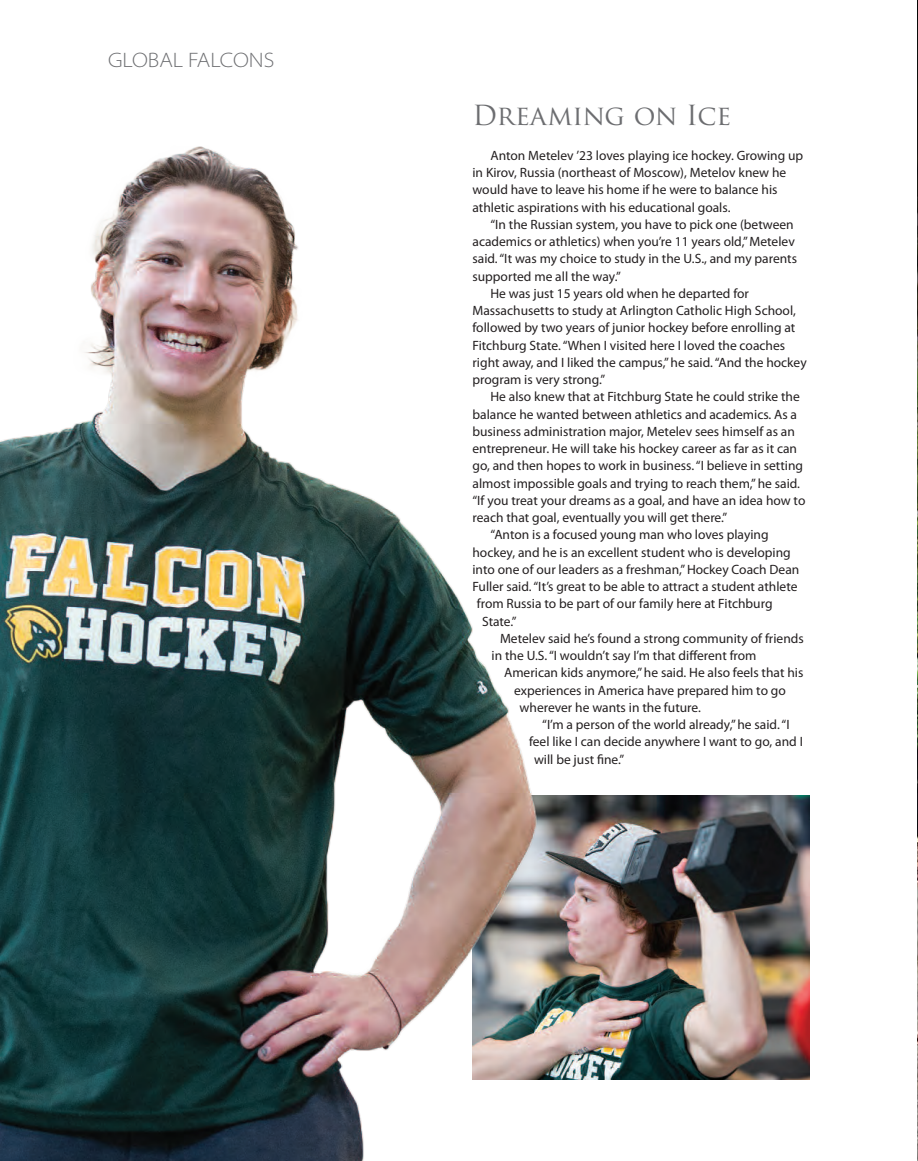
<style>
.page{position:relative;width:918px;height:1161px;background:#fff}
.page>*{position:absolute;margin:0;border:0;box-sizing:border-box;transform-origin:0 0}
.t1{font:27px "Trajan Pro";letter-spacing:-.005em;color:#6c6d70}
.t2{font:300 semi-expanded 21px "Myriad Pro";color:#6c6d70}
.t3{font:13.5px/17.2px "Myriad Pro";color:#231f20}
</style>
<div class="page">
<img style="left:917px;top:0;width:1px;height:1161px">
<img style="left:580px;top:795px;width:230px;height:285px">
<img style="left:0;top:146px;width:580px;height:1015px">
<h2 class="t2" style="left:108px;top:52px;width:168px">GLOBAL FALCONS</h2>
<h1 class="t1" style="left:472px;top:100px;width:261px">Dreaming on Ice</h1>
<p class="t3" style="left:473px;top:148px;width:332px;text-indent:18px">Anton Metelev ’23 loves playing ice hockey. Growing up in kirov, Russia (northeast of Moscow), Metelov knew he would have to leave his home if he were to balance his athletic aspirations with his educational goals.</p>
<p class="t3" style="left:490px;top:217px;width:305px">“In the Russian system, you have to pick one (between</p>
<p class="t3" style="left:473px;top:234px;width:324px">academics or athletics) when you’re 11 years old,” Metelev</p>
<p class="t3" style="left:473px;top:251px;width:326px">said. “It was my choice to study in the U.S., and my parents</p>
<p class="t3" style="left:473px;top:268px;width:150px">supported me all the way.”</p>
<p class="t3" style="left:490px;top:286px;width:260px">He was just 15 years old when he departed for</p>
<p class="t3" style="left:473px;top:303px;width:325px">Massachusetts to study at Arlington Catholic High School,</p>
<p class="t3" style="left:473px;top:320px;width:324px">followed by two years of junior hockey before enrolling at</p>
<p class="t3" style="left:473px;top:337px;width:314px">Fitchburg State. “When I visited here I loved the coaches</p>
<p class="t3" style="left:473px;top:355px;width:336px">right away, and I liked the campus,” he said. “And the hockey</p>
<p class="t3" style="left:473px;top:372px;width:134px">program is very strong.”</p>
<p class="t3" style="left:490px;top:389px;width:311px">He also knew that at Fitchburg State he could strike the</p>
<p class="t3" style="left:473px;top:406px;width:326px">balance he wanted between athletics and academics. As a</p>
<p class="t3" style="left:473px;top:424px;width:324px">business administration major, Metelev sees himself as an</p>
<p class="t3" style="left:473px;top:441px;width:326px">entrepreneur. He will take his hockey career as far as it can</p>
<p class="t3" style="left:473px;top:458px;width:332px">go, and then hopes to work in business. “I believe in setting</p>
<p class="t3" style="left:473px;top:475px;width:329px">almost impossible goals and trying to reach them,” he said.</p>
<p class="t3" style="left:473px;top:493px;width:334px">“If you treat your dreams as a goal, and have an idea how to</p>
<p class="t3" style="left:473px;top:510px;width:256px">reach that goal, eventually you will get there.”</p>
<p class="t3" style="left:490px;top:527px;width:280px">“Anton is a focused young man who loves playing</p>
<p class="t3" style="left:473px;top:544px;width:320px">hockey, and he is an excellent student who is developing</p>
<p class="t3" style="left:473px;top:562px;width:328px">into one of our leaders as a freshman,” Hockey Coach Dean</p>
<p class="t3" style="left:473px;top:579px;width:326px">Fuller said. “It’s great to be able to attract a student athlete</p>
<p class="t3" style="left:477px;top:596px;width:297px">from Russia to be part of our family here at Fitchburg</p>
<p class="t3" style="left:482px;top:614px;width:36px">State.”</p>
<p class="t3" style="left:500px;top:631px;width:305px">Metelev said he’s found a strong community of friends</p>
<p class="t3" style="left:492px;top:648px;width:266px">in the U.S. “I wouldn’t say I’m that different from</p>
<p class="t3" style="left:504px;top:665px;width:301px">American kids anymore,” he said. He also feels that his</p>
<p class="t3" style="left:514px;top:683px;width:273px">experiences in America have prepared him to go</p>
<p class="t3" style="left:520px;top:700px;width:183px">wherever he wants in the future.</p>
<p class="t3" style="left:542px;top:717px;width:249px">“I’m a person of the world already,” he said. “I</p>
<p class="t3" style="left:529px;top:734px;width:275px">feel like I can decide anywhere I want to go, and I</p>
<p class="t3" style="left:534px;top:752px;width:92px">will be just fine.”</p>
</div>
